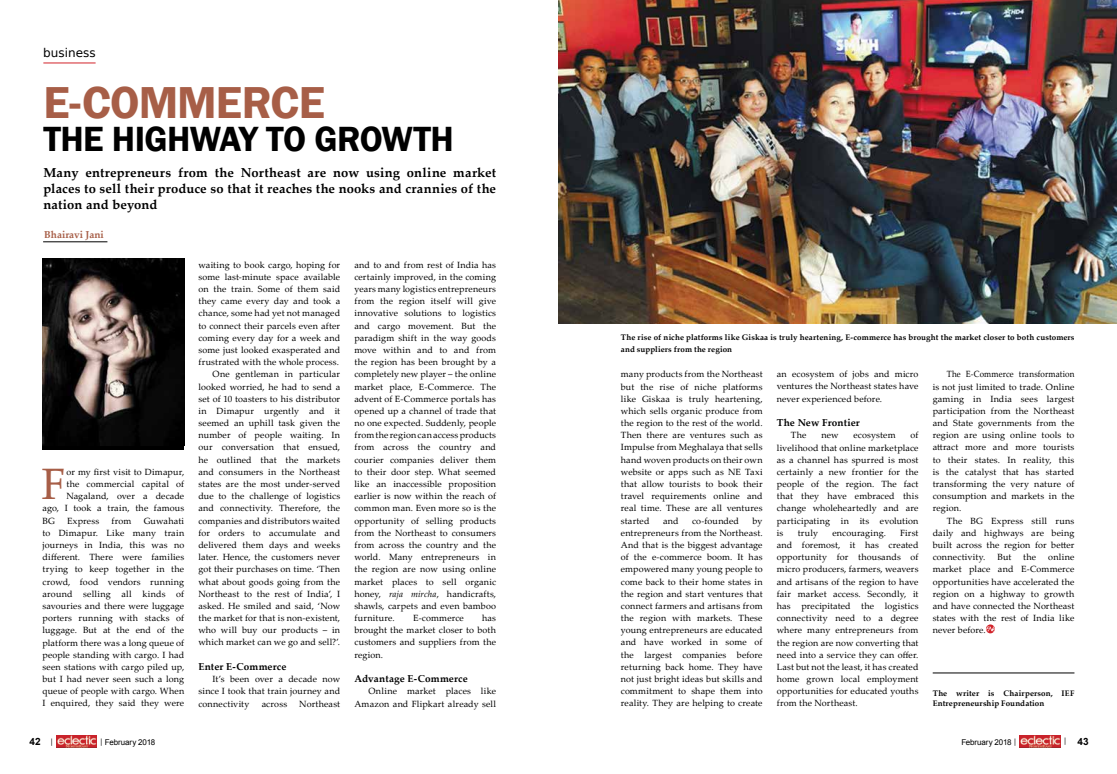
<style>
.page{position:relative;width:1117px;height:774px;background:#fff}
.page>*{position:absolute;margin:0;border:0;box-sizing:border-box;transform-origin:0 0}
.t1{font:600 46px "Franklin Gothic";letter-spacing:-.02em;color:#a75e47}
.t2{font:44px "Palatino Linotype";color:#a75e47}
.t3{font:600 36px "Franklin Gothic";letter-spacing:-.015em;color:#000}
.t4{font:700 13px/16px "Palatino Linotype";letter-spacing:.01em;color:#000;text-align:justify}
.t5{font:12px "Rupee Foradian";color:#000}
.t6{font:700 10px "Palatino Linotype";letter-spacing:.01em;color:#000}
.t7{font:700 10px "Palatino Linotype";color:#a75e47}
.t8{font:700 10px "Arial";color:#000}
.t9{font:9px/12.2px "Palatino Linotype";letter-spacing:.015em;color:#000;text-align:justify}
.t10{font:9px/12.2px "Palatino Linotype";letter-spacing:.015em;color:#000;text-align:justify;scale:.9 1}
.t11{font:700 8px/10px "Palatino Linotype";letter-spacing:.015em;color:#000}
.t12{font:8px "Arial";letter-spacing:-.015em;color:#000}
.s1{font-style:italic}
.s2{font-size:6px}
</style>
<div class="page">
<img style="left:56px;top:735px;width:41px;height:13px">
<img style="left:1020px;top:735px;width:40px;height:13px">
<hr style="left:933px;top:673px;width:141px;height:1px;background:#000">
<hr style="left:43px;top:62px;width:53px;height:1px;background:#d2232a">
<hr style="left:43px;top:242px;width:64px;height:1px;background:#000">
<div style="left:42px;top:259px;width:142px;height:190px;background:#000"></div>
<img style="left:42px;top:259px;width:136px;height:186px">
<img style="left:558px;top:0;width:559px;height:323px">
<svg style="left:986px;top:624px;width:9px;height:9px"></svg>
<svg style="left:986px;top:626px;width:9px;height:5px"></svg>
<h3 class="t5" style="left:43px;top:46px;width:54px">business</h3>
<h1 class="t1" style="left:43px;top:74px;width:254px">E-COMMERCE</h1>
<h3 class="t3" style="left:43px;top:117px;width:412px">THE HIGHWAY TO GROWTH</h3>
<h3 class="t4" style="left:43px;top:164px;width:454px">Many entrepreneurs from the Northeast are now using online market places to sell their produce so that it reaches the nooks and crannies of the nation and beyond</h3>
<p class="t7" style="left:44px;top:227px;width:61px">Bhairavi Jani</p>
<h2 class="t2" style="left:42px;top:453px;width:26px">F</h2>
<p class="t9" style="left:66px;top:465px;width:119px">or my first visit to Dimapur,</p>
<p class="t9" style="left:66px;top:477px;width:119px">the commercial capital of</p>
<p class="t9" style="left:66px;top:490px;width:119px">Nagaland, over a decade</p>
<p class="t9" style="left:43px;top:502px;width:143px">ago, I took a train, the famous</p>
<p class="t9" style="left:43px;top:514px;width:14px">BG</p>
<p class="t9" style="left:67px;top:514px;width:34px">Express</p>
<p class="t9" style="left:112px;top:514px;width:21px">from</p>
<p class="t9" style="left:43px;top:514px;width:143px;text-indent:101px">Guwahati to Dimapur. Like many train journeys in India, this was no different. There were families trying to keep together in the crowd, food vendors running around selling all kinds of savouries and there were luggage porters running with stacks of luggage. But at the end of the platform there was a long queue of people standing with cargo. I had seen stations with cargo piled up, but I had never seen such a long queue of people with cargo. When I enquired, they said they were</p>
<p class="t9" style="left:198px;top:258px;width:143px;text-align:right">waiting to book cargo, hoping for some last-minute space available on the train. Some of them said they came every day and took a chance, some had yet not managed to connect their parcels even after coming every day for a week and some just looked exasperated and frustrated with the whole process.<br>One gentleman in particular looked worried, he had to send a set of 10 toasters to his distributor in Dimapur urgently and it seemed an uphill task given the number of people waiting. In our conversation that ensued, he outlined that the markets and consumers in the Northeast states are the most under-served due to the challenge of logistics and connectivity. Therefore, the companies and distributors waited for orders to accumulate and delivered them days and weeks later. Hence, the customers never got their purchases on time. ‘Then what about goods going from the<br>Northeast to the rest of India’, I asked. He smiled and said, ‘Now the market for that is non-existent, who will buy our products – in which market can we go and sell?’.</p>
<p class="t6" style="left:198px;top:659px;width:90px">Enter E-Commerce</p>
<p class="t9" style="left:198px;top:673px;width:143px;text-indent:14px">It’s been over a decade now since I took that train journey and connectivity</p>
<p class="t9" style="left:262px;top:697px;width:27px">across</p>
<p class="t9" style="left:299px;top:697px;width:42px">Northeast</p>
<p class="t9" style="left:354px;top:258px;width:143px">and to and from rest of India has certainly improved, in the coming years many logistics entrepreneurs from the region itself will give innovative solutions to logistics and cargo movement. But the paradigm shift in the way goods move within and to and from the region has been brought by a completely new player – the online market place, E-Commerce. The advent of E-Commerce portals has opened up a channel of trade that no one expected. Suddenly, people from the region can access products from across the country and courier companies deliver them to their door step. What seemed like an inaccessible proposition earlier is now within the reach of common man. Even more so is the opportunity of selling products from the Northeast to consumers from across the country and the world. Many entrepreneurs in the region are now using online market places to sell organic honey, <span class="s1">raja mircha</span>, handicrafts, shawls, carpets and even bamboo furniture.</p>
<p class="t9" style="left:413px;top:611px;width:52px">E-commerce</p>
<p class="t9" style="left:354px;top:611px;width:143px;text-indent:128px">has brought the market closer to both customers and suppliers from the region.</p>
<p class="t6" style="left:354px;top:672px;width:115px">Advantage E-Commerce</p>
<p class="t9" style="left:354px;top:685px;width:143px;text-align:right">Online market places like<br>Amazon and Flipkart already sell</p>
<p class="t11" style="left:621px;top:331px;width:455px;line-height:12px">The rise of niche platforms like Giskaa is truly heartening, E-commerce has brought the market closer to both customers and suppliers from the region</p>
<p class="t9" style="left:621px;top:368px;width:143px">many products from the Northeast but the rise of niche platforms like Giskaa is truly heartening, which sells organic produce from the region to the rest of the world.<br>Then there are ventures such as Impulse from Meghalaya that sells hand woven products on their own website or apps such as NE Taxi that allow tourists to book their travel requirements online and real time. These are all ventures started</p>
<p class="t9" style="left:663px;top:514px;width:17px">and</p>
<p class="t9" style="left:692px;top:514px;width:48px">co-founded</p>
<p class="t9" style="left:621px;top:514px;width:143px;text-indent:132px">by entrepreneurs from the Northeast.<br>And that is the biggest advantage of the e-commerce boom. It has empowered many young people to come back to their home states in the region and start ventures that connect farmers and artisans from the region with markets. These young entrepreneurs are educated and have worked in some of the largest companies before returning back home. They have not just bright ideas but skills and commitment to shape them into reality. They are helping to create</p>
<p class="t9" style="left:777px;top:368px;width:143px">an ecosystem of jobs and micro ventures the Northeast states have never experienced before.</p>
<p class="t6" style="left:777px;top:416px;width:85px">The New Frontier</p>
<p class="t9" style="left:791px;top:429px;width:17px">The</p>
<p class="t9" style="left:821px;top:429px;width:19px">new</p>
<p class="t9" style="left:853px;top:429px;width:44px">ecosystem</p>
<p class="t9" style="left:777px;top:429px;width:143px;text-indent:134px">of livelihood that online marketplace as a channel has spurred is most certainly a new frontier for the people of the region. The fact that they have embraced this change wholeheartedly and are participating in its evolution is</p>
<p class="t9" style="left:798px;top:526px;width:22px">truly</p>
<p class="t9" style="left:832px;top:526px;width:55px">encouraging.</p>
<p class="t9" style="left:777px;top:526px;width:143px;text-indent:123px">First and foremost, it has created opportunity for thousands of micro producers, farmers, weavers and artisans of the region to have fair market access. Secondly, it has precipitated the logistics connectivity need to a degree where many entrepreneurs from the region are now converting that need into a service they can offer.<br>Last but not the least, it has created home grown local employment opportunities for educated youths from the Northeast.</p>
<p class="t10" style="left:933px;top:368px;width:159px;text-indent:14px">The E-Commerce transformation is not just limited to trade. Online gaming in India sees largest participation from the Northeast and State governments from the region are using online tools to attract more and more tourists to their states. In reality, this is the catalyst that has started transforming the very nature of consumption and markets in the region.</p>
<p class="t9" style="left:933px;top:514px;width:143px;text-indent:14px">The BG Express still runs daily and highways are being built across the region for better connectivity.</p>
<p class="t9" style="left:933px;top:551px;width:143px;text-indent:116px">online market place and E-Commerce opportunities have accelerated the region on a highway to growth and have connected the Northeast states with the rest of India like never before.</p>
<p class="t9" style="left:997px;top:551px;width:15px">But</p>
<p class="t9" style="left:1023px;top:551px;width:14px">the</p>
<p class="t11" style="left:933px;top:688px;width:143px">The writer is Chairperson, IEF<br>Entrepreneurship Foundation</p>
<p class="t8" style="left:30px;top:735px;width:26px">42 <sup>│</sup></p>
<p class="t12" style="left:100px;top:736px;width:57px"><span class="s2">│</span> February 2018</p>
<p class="t12" style="left:961px;top:736px;width:57px">February 2018 <span class="s2">│</span></p>
<p class="t8" style="left:1077px;top:735px;width:13px">43</p>
</div>
